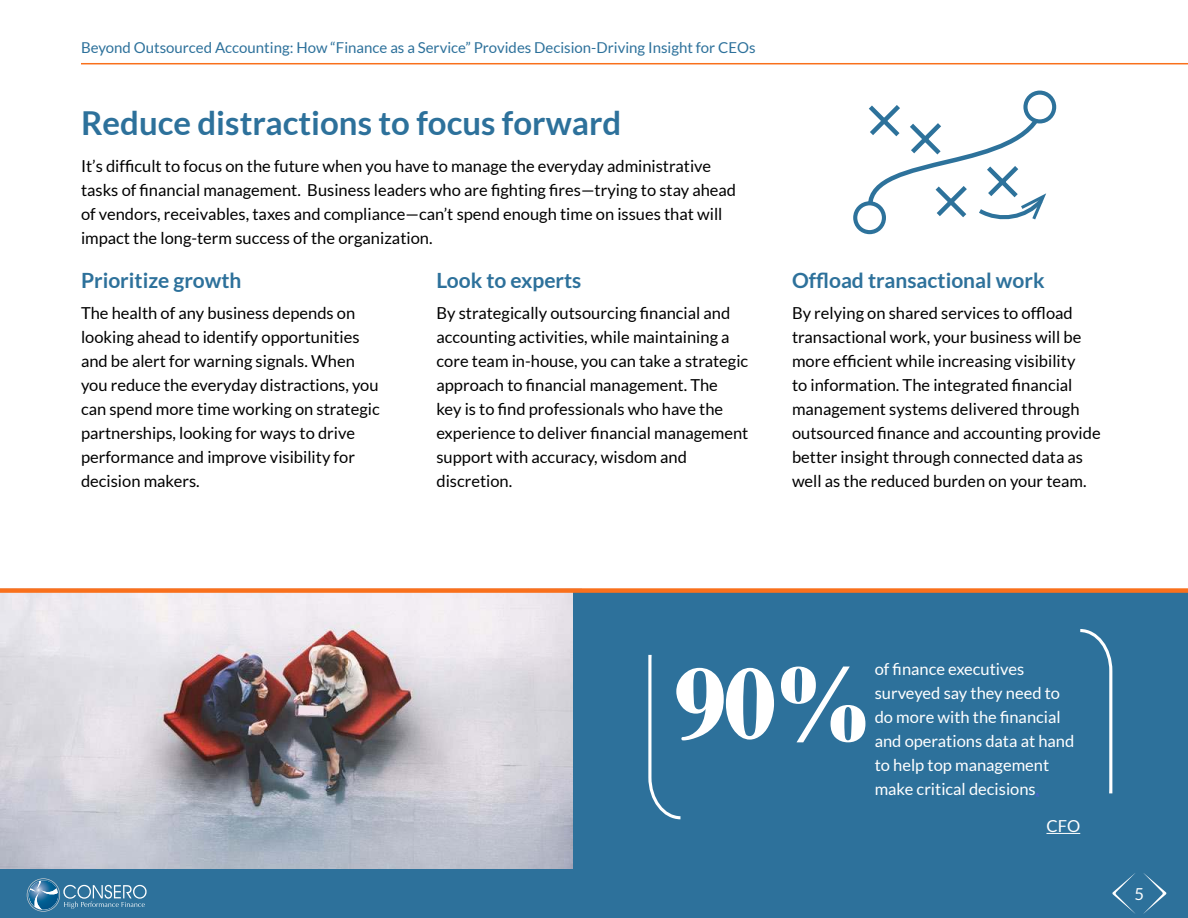
<style>
.page{position:relative;width:1188px;height:918px;background:#fff}
.page>*{position:absolute;margin:0;border:0;box-sizing:border-box;transform-origin:0 0}
.t1{font:700 108px "Bodoni";color:#fff}
.t2{font:700 33px "Lato";color:#2d719b}
.t3{font:700 21px "Lato";color:#2d719b}
.t4{font:16.5px/24px "Lato";color:#000}
.t5{font:16.5px/24px "Lato";color:#fff}
.t6{font:15px "Lato";color:#2d719b}
.s1{color:#4f5cd6}
</style>
<div class="page">
<img style="left:0;top:593px;width:574px;height:276px">
<div style="left:0;top:869px;width:1188px;height:49px;background:#2d719b"></div>
<svg style="left:27px;top:878px;width:120px;height:34px"></svg>
<hr style="left:81px;top:63px;width:1107px;height:1px;background:#f9701c">
<div style="left:574px;top:591px;width:614px;height:278px;background:#2d719b"></div>
<div style="left:0;top:588px;width:1188px;height:5px;background:#f9701c"></div>
<svg style="left:868px;top:105px;width:180px;height:115px"></svg>
<div style="left:1025px;top:93px;width:29px;height:28px;background:#fff;border-radius:50%"></div>
<div style="left:1023px;top:91px;width:33px;height:32px;border:4px solid #2d729b;border-radius:50%"></div>
<svg style="left:855px;top:203px;width:29px;height:29px"></svg>
<div style="left:853px;top:201px;width:33px;height:33px;border:4px solid #2d729b;border-radius:50%"></div>
<svg style="left:1080px;top:629px;width:32px;height:164px"></svg>
<svg style="left:648px;top:655px;width:32px;height:164px"></svg>
<hr style="left:1046px;top:833px;width:34px;height:1px;background:#fff">
<svg style="left:1112px;top:873px;width:23px;height:41px"></svg>
<svg style="left:1143px;top:873px;width:23px;height:41px"></svg>
<p class="t6" style="left:81px;top:41px;width:676px">Beyond Outsourced Accounting: How “Finance as a Service” Provides Decision-Driving Insight for CEOs</p>
<h2 class="t2" style="left:81px;top:109px;width:542px">Reduce distractions to focus forward</h2>
<p class="t4" style="left:81px;top:154px;width:657px">It’s difficult to focus on the future when you have to manage the everyday administrative tasks of financial management. Business leaders who are fighting fires—trying to stay ahead of vendors, receivables, taxes and compliance—can’t spend enough time on issues that will impact the long-term success of the organization.</p>
<p class="t3" style="left:81px;top:272px;width:162px">Prioritize growth</p>
<p class="t4" style="left:81px;top:301px;width:300px">The health of any business depends on looking ahead to identify opportunities and be alert for warning signals. When you reduce the everyday distractions, you can spend more time working on strategic partnerships, looking for ways to drive performance and improve visibility for decision makers.</p>
<p class="t3" style="left:436px;top:268px;width:146px">Look to experts</p>
<p class="t4" style="left:436px;top:301px;width:313px">By strategically outsourcing financial and accounting activities, while maintaining a core team in-house, you can take a strategic approach to financial management. The<br>key is to find professionals who have the experience to deliver financial management support with accuracy, wisdom and discretion.</p>
<p class="t3" style="left:792px;top:268px;width:254px">Offload transactional work</p>
<p class="t4" style="left:792px;top:301px;width:310px">By relying on shared services to offload transactional work, your business will be more efficient while increasing visibility<br>to information. The integrated financial management systems delivered through outsourced finance and accounting provide better insight through connected data as well as the reduced burden on your team.</p>
<h1 class="t1" style="left:674px;top:638px;width:201px">90%</h1>
<p class="t5" style="left:875px;top:657px;width:201px">of finance executives surveyed say they need to do more with the financial and operations data at hand to help top management make critical decisions<span class="s1">.</span></p>
<p class="t5" style="left:1046px;top:816px;width:35px">CFO</p>
<p class="t5" style="left:1135px;top:883px;width:11px">5</p>
</div>
